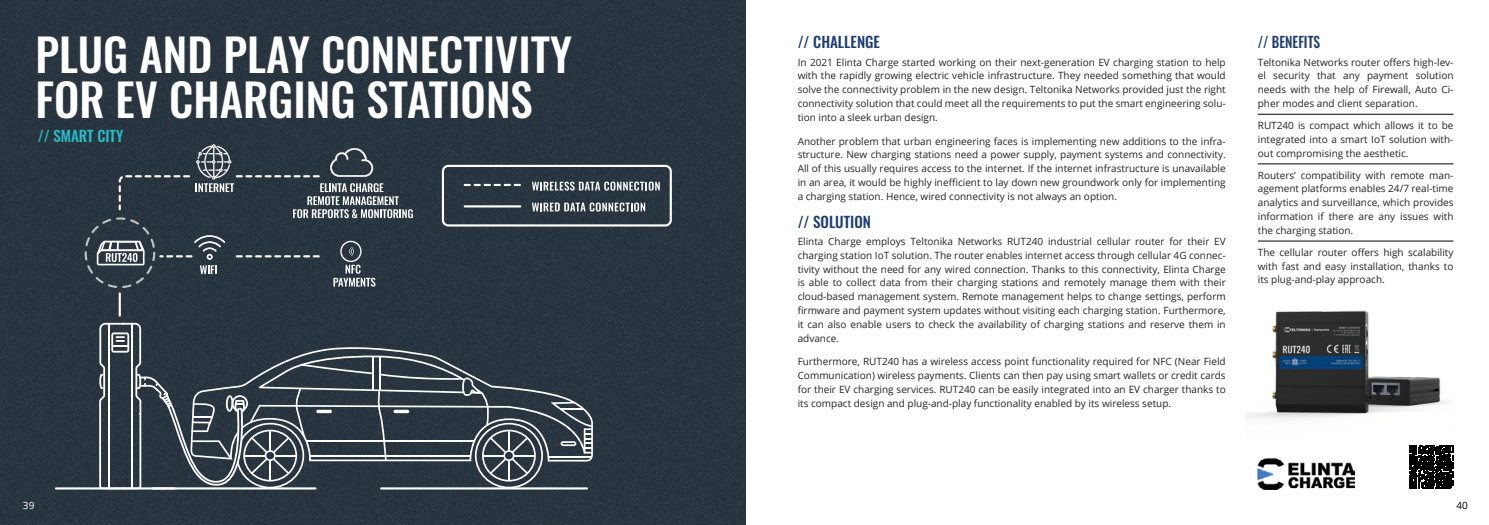
<style>
.page{position:relative;width:1489px;height:525px;background:#fff}
.page>*{position:absolute;margin:0;border:0;box-sizing:border-box;transform-origin:0 0}
.t1{font:500 45px/45px "Oswald";color:#fff}
.t2{font:500 15px "Oswald";color:#1d3d70}
.t3{font:500 15px "Oswald";color:#26beca}
.t4{font:500 15px "Oswald";color:#1d3d70;scale:.9 1}
.t5{font:10px/13.8px "Open Sans";color:#242424;text-align:justify}
.t6{font:10px "Open Sans";color:#fff}
.t7{font:10px "Open Sans";color:#000}
</style>
<div class="page">
<div style="left:0;top:0;width:745px;height:524px;background:#28353f"></div>
<hr style="left:1257px;top:114px;width:196px;height:1px;background:#000">
<hr style="left:1257px;top:164px;width:196px;height:1px;background:#000">
<hr style="left:1257px;top:241px;width:196px;height:1px;background:#000">
<svg style="left:442px;top:165px;width:230px;height:61px;background:#4b565e"></svg>
<hr style="left:119px;top:292px;width:2px;height:24px;background:#fff">
<hr style="left:55px;top:487px;width:120px;height:2px;background:#fff">
<svg style="left:99px;top:322px;width:493px;height:167px;background:#434e57"></svg>
<svg style="left:85px;top:144px;width:328px;height:144px;background:#39444e"></svg>
<svg style="left:1409px;top:445px;width:43px;height:43px;background:#1a1a1a"></svg>
<img style="left:1245px;top:310px;width:202px;height:109px">
<img style="left:1257px;top:458px;width:96px;height:31px">
<h1 class="t1" style="left:35px;top:35px;width:538px">PLUG AND PLAY CONNECTIVITY<br>FOR EV CHARGING STATIONS</h1>
<h2 class="t2" style="left:797px;top:34px;width:84px">// CHALLENGE</h2>
<h2 class="t4" style="left:1257px;top:34px;width:71px">// BENEFITS</h2>
<p class="t5" style="left:1257px;top:55px;width:197px">Teltonika Networks router offers high-lev&shy;el security that any payment solution needs with the help of Firewall, Auto Ci&shy;pher modes and client separation.</p>
<p class="t5" style="left:797px;top:55px;width:429px">In 2021 Elinta Charge started working on their next-generation EV charging station to help with the rapidly growing electric vehicle infrastructure. They needed something that would solve the connectivity problem in the new design. Teltonika Networks provided just the right connectivity solution that could meet all the requirements to put the smart engineering solu&shy;tion into a sleek urban design.</p>
<p class="t5" style="left:797px;top:134px;width:429px">Another problem that urban engineering faces is implementing new additions to the infra&shy;structure. New charging stations need a power supply, payment systems and connectivity.<br>All of this usually requires access to the internet. If the internet infrastructure is unavailable in an area, it would be highly inefficient to lay down new groundwork only for implementing a charging station. Hence, wired connectivity is not always an option.</p>
<p class="t5" style="left:797px;top:234px;width:429px">Elinta Charge employs Teltonika Networks RUT240 industrial cellular router for their EV charging station IoT solution. The router enables internet access through cellular 4G connec&shy;tivity without the need for any wired connection. Thanks to this connectivity, Elinta Charge is able to collect data from their charging stations and remotely manage them with their cloud-based management system. Remote management helps to change settings, perform firmware and payment system updates without visiting each charging station. Furthermore, it can also enable users to check the availability of charging stations and reserve them in advance.</p>
<p class="t5" style="left:797px;top:354px;width:429px">Furthermore, RUT240 has a wireless access point functionality required for NFC (Near Field Communication) wireless payments. Clients can then pay using smart wallets or credit cards for their EV charging services. RUT240 can be easily integrated into an EV charger thanks to its compact design and plug-and-play functionality enabled by its wireless setup.</p>
<p class="t5" style="left:1257px;top:118px;width:197px">RUT240 is compact which allows it to be integrated into a smart IoT solution with&shy;out compromising the aesthetic.</p>
<h2 class="t3" style="left:38px;top:128px;width:87px">// SMART CITY</h2>
<p class="t5" style="left:1257px;top:168px;width:197px">Routers’ compatibility with remote man&shy;agement platforms enables 24/7 real-time analytics and surveillance, which provides information if there are any issues with the charging station.</p>
<h2 class="t2" style="left:797px;top:214px;width:75px">// SOLUTION</h2>
<p class="t5" style="left:1257px;top:245px;width:197px">The cellular router offers high scalability with fast and easy installation, thanks to its plug-and-play approach.</p>
<p class="t6" style="left:23px;top:498px;width:13px">39</p>
<p class="t7" style="left:1456px;top:498px;width:13px">40</p>
</div>
